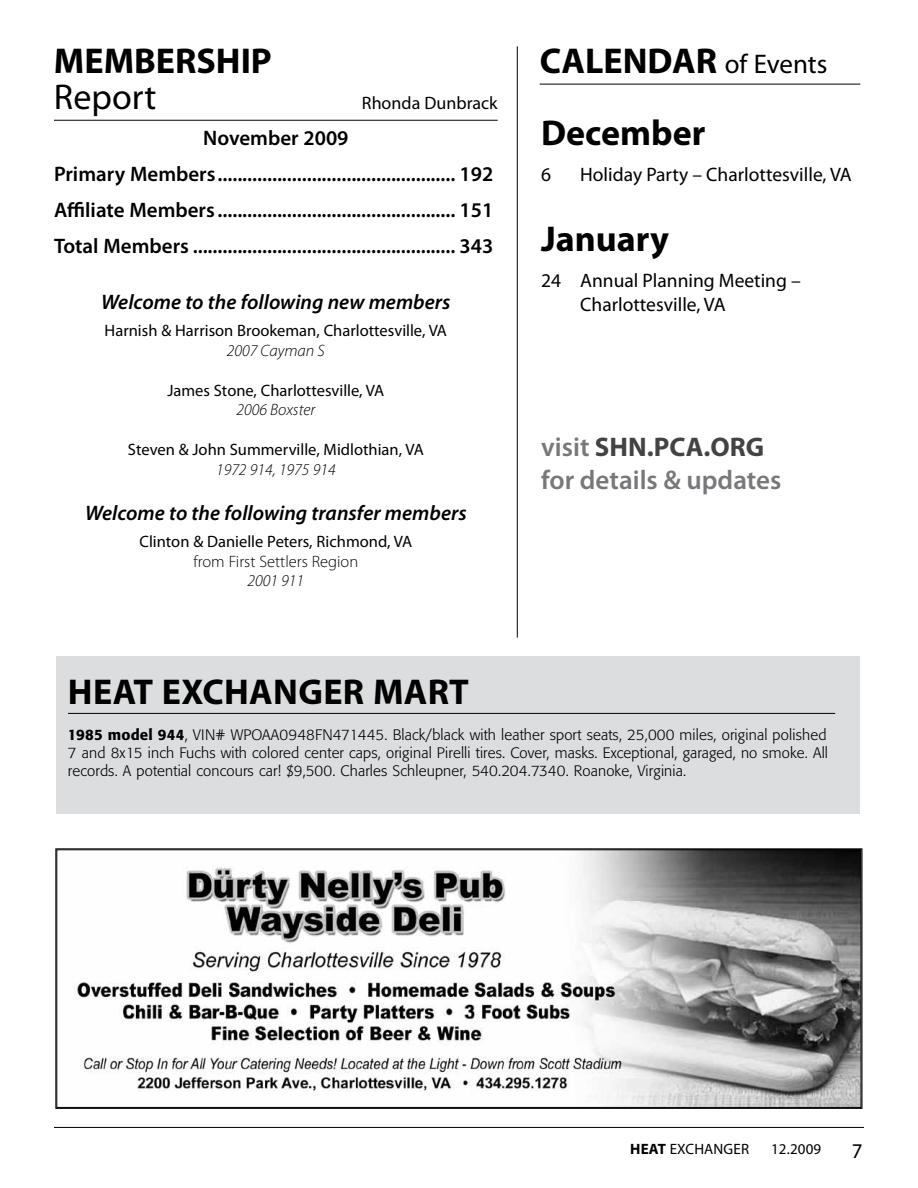
<style>
.page{position:relative;width:918px;height:1188px;background:#fff}
.page>*{position:absolute;margin:0;border:0;box-sizing:border-box;transform-origin:0 0}
.t1{font:700 36px/71.7px "Myriad Pro";color:#000}
.t2{font:700 36px "Myriad";letter-spacing:.01em;color:#000}
.t3{font:36px "Myriad Pro";color:#000}
.t4{font:600 27px/32.4px "Myriad Pro";color:#77787b}
.t5{font:600 21px/36px "Myriad Pro";color:#000;text-align:center}
.t6{font:italic 600 21px "Myriad Pro";color:#000}
.t7{font:21px "Myriad Pro";color:#000}
.t8{font:19.5px/23.4px "Myriad Pro";color:#000}
.t9{font:18px "Myriad Pro";color:#000}
.t10{font:16.5px "Myriad Pro";color:#000}
.t11{font:italic 300 16.5px "Myriad Pro";color:#000}
.t12{font:300 16.5px "Myriad Pro";color:#000}
.t13{font:300 15px/18px "Formata";letter-spacing:.01em;color:#000;text-align:justify}
.t14{font:15px "Myriad Pro";letter-spacing:.01em;color:#000}
.s1{font-weight:400;font-size:27px}
.s2{font-weight:700;color:#434345}
.s3{font-weight:500}
.s4{font-weight:700}
</style>
<div class="page">
<div style="left:56px;top:656px;width:804px;height:158px;background:#dcddde"></div>
<hr style="left:54px;top:1127px;width:810px;height:1px;background:#000">
<hr style="left:540px;top:84px;width:320px;height:1px;background:#030000">
<img style="left:73px;top:852px;width:786px;height:254px">
<div style="left:57px;top:850px;width:804px;height:258px;border:1px solid #000"></div>
<hr style="left:54px;top:120px;width:444px;height:1px;background:#030000">
<hr style="left:68px;top:713px;width:767px;height:1px;background:#000">
<hr style="left:517px;top:46px;width:1px;height:592px;background:#000">
<h1 class="t1" style="left:54px;top:24px;width:25px">MEMBE</h1>
<h1 class="t1" style="left:175px;top:24px;width:98px">RSHIP</h1>
<h1 class="t3" style="left:54px;top:75px;width:104px">Report</h1>
<p class="t9" style="left:362px;top:92px;width:137px">Rhonda Dunbrack</p>
<p class="t5" style="left:54px;top:120px;width:441px">November 2009<br>Primary Members................................................ 192<br>Affiliate Members ................................................ 151<br>Total Members ..................................................... 343</p>
<h3 class="t6" style="left:101px;top:289px;width:351px">Welcome to the following new members</h3>
<p class="t10" style="left:105px;top:320px;width:344px">Harnish &amp; Harrison Brookeman, Charlottesville, VA</p>
<p class="t11" style="left:227px;top:341px;width:99px">2007 Cayman S</p>
<p class="t10" style="left:167px;top:380px;width:218px">James Stone, Charlottesville, VA</p>
<p class="t11" style="left:237px;top:400px;width:80px">2006 Boxster</p>
<p class="t10" style="left:128px;top:439px;width:297px">Steven &amp; John Summerville, Midlothian, VA</p>
<p class="t11" style="left:216px;top:459px;width:121px">1972 914, 1975 914</p>
<h3 class="t6" style="left:85px;top:499px;width:383px">Welcome to the following transfer members</h3>
<p class="t10" style="left:140px;top:531px;width:274px">Clinton &amp; Danielle Peters, Richmond, VA</p>
<p class="t12" style="left:194px;top:551px;width:166px">from First Settlers Region</p>
<p class="t11" style="left:248px;top:571px;width:58px">2001 911</p>
<h1 class="t1" style="left:540px;top:24px;width:289px">CALENDAR <span class="s1">of Events<br></span>December</h1>
<h3 class="t8" style="left:541px;top:162px;width:12px">6</h3>
<h3 class="t8" style="left:580px;top:162px;width:273px">Holiday Party – Charlottesville, VA</h3>
<h1 class="t1" style="left:541px;top:202px;width:129px">January</h1>
<h3 class="t8" style="left:580px;top:269px;width:222px;text-indent:-39px">24 Annual Planning Meeting –<br>Charlottesville, VA</h3>
<h2 class="t4" style="left:541px;top:430px;width:242px">visit <span class="s2">SHN.PCA.ORG </span>for details &amp; updates</h2>
<h1 class="t2" style="left:68px;top:674px;width:403px">HEAT EXCHANGER MART</h1>
<p class="t13" style="left:68px;top:726px;width:762px"><span class="s3">1985 model 944</span>, VIN# WPOAA0948FN471445. Black/black with leather sport seats, 25,000 miles, original polished 7 and 8x15 inch Fuchs with colored center caps, original Pirelli tires. Cover, masks. Exceptional, garaged, no smoke. All records. A potential concours car! $9,500. Charles Schleupner, 540.204.7340. Roanoke, Virginia.</p>
<p class="t14" style="left:630px;top:1140px;width:120px"><span class="s4">HEAT</span> EXCHANGER</p>
<p class="t14" style="left:771px;top:1140px;width:52px">12.2009</p>
<h3 class="t7" style="left:852px;top:1138px;width:12px">7</h3>
</div>
